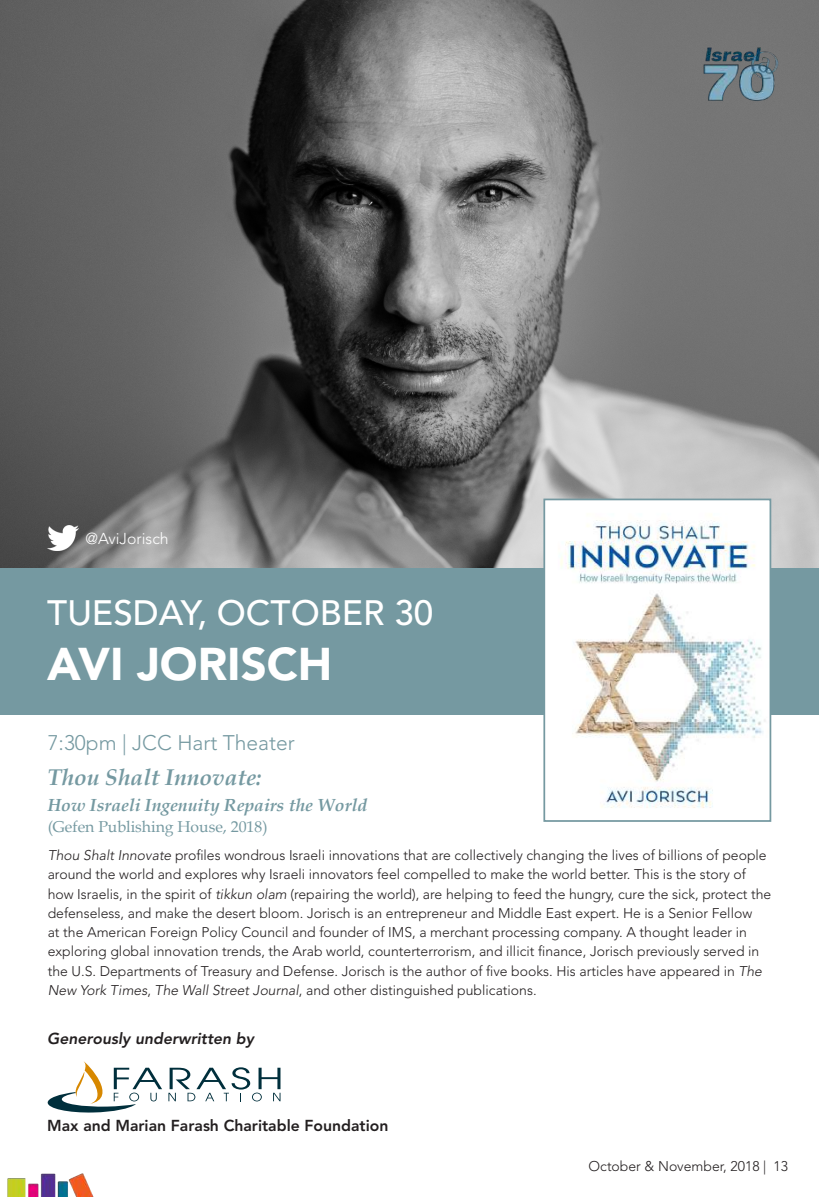
<style>
.page{position:relative;width:819px;height:1197px;background:#fff}
.page>*{position:absolute;margin:0;border:0;box-sizing:border-box;transform-origin:0 0}
.t1{font:900 45.5px "Avenir LT Std";color:#fff}
.t2{font:500 35px "Avenir LT Std";color:#fff}
.t3{font:italic 700 22.75px "Book Antiqua";color:#7599a1}
.t4{font:300 21px "Avenir LT Std";color:#7599a1}
.t5{font:italic 700 17.5px "Book Antiqua";color:#7599a1}
.t6{font:800 15.75px "Avenir LT Std";color:#231f20}
.t7{font:15.75px "Book Antiqua";color:#7599a1}
.t8{font:italic 800 15.75px "Avenir LT Std";color:#231f20}
.t9{font:300 15.75px "Avenir LT Std";color:#fff}
.t10{font:300 14px/19.2px "Avenir LT Std";color:#231f20}
.s1{font-style:italic}
</style>
<div class="page">
<img style="left:0;top:0;width:819px;height:568px">
<div style="left:0;top:568px;width:819px;height:147px;background:#7599a1"></div>
<img style="left:546px;top:502px;width:222px;height:306px">
<div style="left:543px;top:499px;width:228px;height:323px;border:2px solid #7599a1"></div>
<img style="left:48px;top:526px;width:30px;height:25px">
<img style="left:8px;top:1173px;width:86px;height:24px">
<img style="left:700px;top:32px;width:82px;height:83px">
<svg style="left:168px;top:1067px;width:113px;height:34px"></svg>
<svg style="left:48px;top:1061px;width:114px;height:52px"></svg>
<p class="t9" style="left:85px;top:530px;width:85px">@AviJorisch</p>
<h2 class="t2" style="left:47px;top:593px;width:388px">TUESDAY, OCTOBER 30</h2>
<h1 class="t1" style="left:47px;top:636px;width:287px">AVI JORISCH</h1>
<h3 class="t4" style="left:48px;top:730px;width:249px">7:30pm | JCC Hart Theater</h3>
<h3 class="t3" style="left:48px;top:761px;width:216px">Thou Shalt Innovate:</h3>
<p class="t5" style="left:48px;top:793px;width:321px">How Israeli Ingenuity Repairs the World</p>
<p class="t7" style="left:48px;top:816px;width:221px">(Gefen Publishing House, 2018)</p>
<p class="t10" style="left:48px;top:846px;width:725px"><span class="s1">Thou Shalt Innovate</span> profiles wondrous Israeli innovations that are collectively changing the lives of billions of people around the world and explores why Israeli innovators feel compelled to make the world better. This is the story of how Israelis, in the spirit of <span class="s1">tikkun olam</span> (repairing the world), are helping to feed the hungry, cure the sick, protect the defenseless, and make the desert bloom. Jorisch is an entrepreneur and Middle East expert. He is a Senior Fellow<br>at the American Foreign Policy Council and founder of IMS, a merchant processing company. A thought leader in exploring global innovation trends, the Arab world, counterterrorism, and illicit finance, Jorisch previously served in the U.S. Departments of Treasury and Defense. Jorisch is the author of five books. His articles have appeared in <span class="s1">The New York Times</span>, <span class="s1">The Wall Street Journal</span>, and other distinguished publications.</p>
<p class="t8" style="left:47px;top:1029px;width:208px">Generously underwritten by</p>
<p class="t6" style="left:47px;top:1116px;width:343px">Max and Marian Farash Charitable Foundation</p>
<p class="t10" style="left:589px;top:1157px;width:201px">October &amp; November, 2018 | 13</p>
</div>
